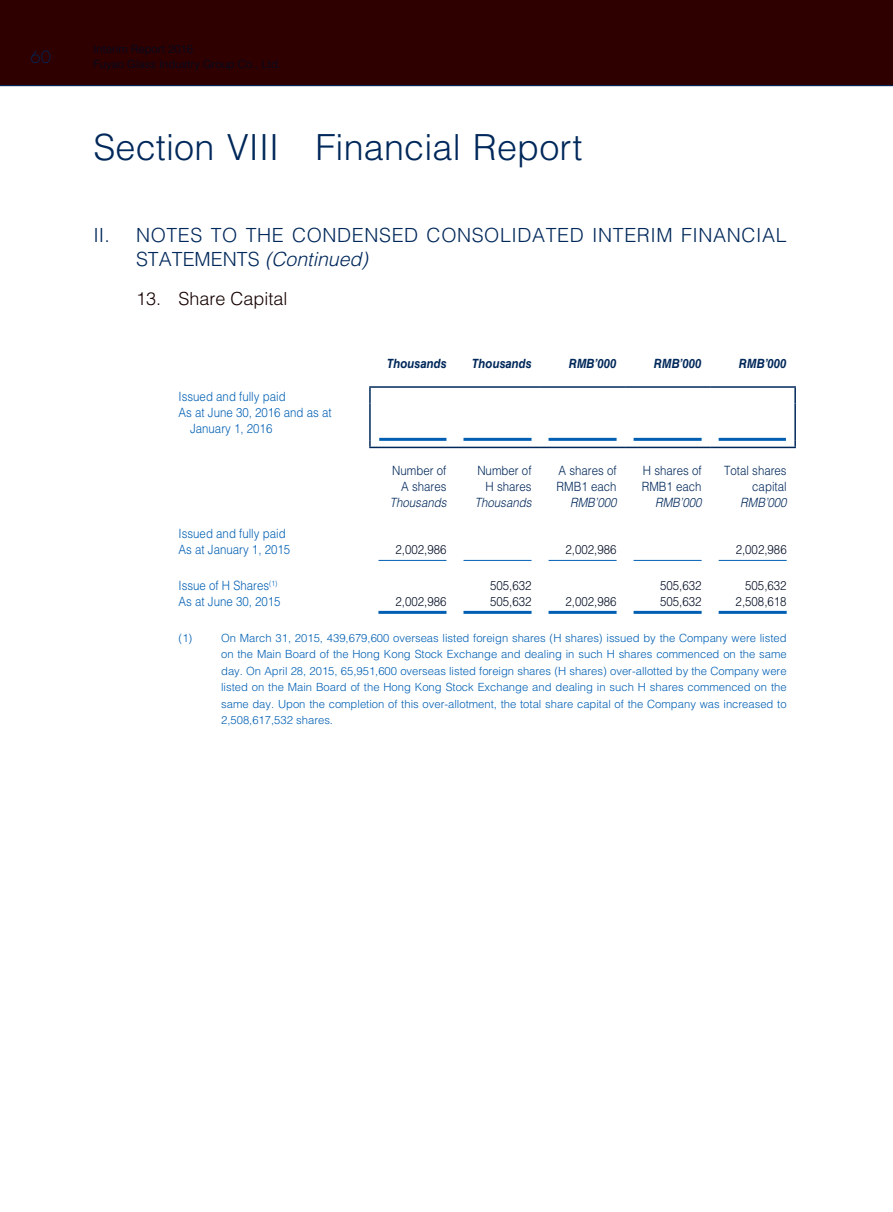
<style>
.page{position:relative;width:893px;height:1212px;background:#fff}
.page>*{position:absolute;margin:0;border:0;box-sizing:border-box;transform-origin:0 0}
.t1{font:300 36px "Helvetica LT Std";letter-spacing:.005em;color:#00285a}
.t2{font:300 19.5px/24px "Helvetica LT Std";letter-spacing:.03em;color:#00285a}
.t3{font:300 18px "Helvetica LT Std";color:#150000}
.t4{font:300 16.5px "Futura Std";color:#00285a}
.t5{font:300 12.75px/15.8px "Helvetica LT Std";color:#005fb3;scale:.9 1}
.t6{font:300 12.75px "Helvetica LT Std";color:#000c24;scale:.9 1}
.t7{font:300 12.75px/15.8px "Helvetica LT Std";color:#00285a;text-align:right;scale:.9 1}
.t8{font:italic 700 12.75px "Helvetica LT Std";color:#00285a;scale:.9 1}
.t9{font:italic 300 12.75px "Helvetica LT Std";color:#00285a;scale:.9 1}
.t10{font:300 11.25px/16.5px "Helvetica LT Std";color:#005fb3;text-align:justify}
.t11{font:300 11.25px/15px "Helvetica LT Std";color:#000c24}
.s1{font-style:italic}
</style>
<div class="page">
<div style="left:0;top:0;width:893px;height:86px;background:#2e0000"></div>
<hr style="left:0;top:85px;width:893px;height:1px;background:#00285a">
<hr style="left:369px;top:386px;width:86px;height:2px;background:#00285a">
<svg style="left:369px;top:388px;width:2px;height:15px"></svg>
<hr style="left:455px;top:386px;width:85px;height:2px;background:#00285a">
<hr style="left:540px;top:386px;width:85px;height:2px;background:#00285a">
<hr style="left:625px;top:386px;width:85px;height:2px;background:#00285a">
<hr style="left:710px;top:386px;width:86px;height:2px;background:#00285a">
<svg style="left:794px;top:388px;width:2px;height:15px"></svg>
<hr style="left:369px;top:403px;width:2px;height:32px;background:#00285a">
<hr style="left:794px;top:403px;width:2px;height:32px;background:#00285a">
<svg style="left:369px;top:435px;width:2px;height:12px"></svg>
<svg style="left:794px;top:435px;width:2px;height:12px"></svg>
<hr style="left:369px;top:447px;width:86px;height:1px;background:#00285a">
<hr style="left:455px;top:447px;width:85px;height:1px;background:#00285a">
<hr style="left:540px;top:447px;width:85px;height:1px;background:#00285a">
<hr style="left:625px;top:447px;width:85px;height:1px;background:#00285a">
<hr style="left:710px;top:447px;width:86px;height:1px;background:#00285a">
<hr style="left:379px;top:438px;width:67px;height:3px;background:#005fb3">
<hr style="left:463px;top:438px;width:68px;height:3px;background:#005fb3">
<hr style="left:549px;top:438px;width:68px;height:3px;background:#005fb3">
<hr style="left:634px;top:438px;width:68px;height:3px;background:#005fb3">
<hr style="left:719px;top:438px;width:67px;height:3px;background:#005fb3">
<hr style="left:378px;top:560px;width:68px;height:1px;background:#005fb3">
<hr style="left:463px;top:560px;width:68px;height:1px;background:#005fb3">
<hr style="left:549px;top:560px;width:68px;height:1px;background:#005fb3">
<hr style="left:634px;top:560px;width:68px;height:1px;background:#005fb3">
<hr style="left:719px;top:560px;width:68px;height:1px;background:#005fb3">
<hr style="left:378px;top:611px;width:68px;height:3px;background:#005fb3">
<hr style="left:463px;top:611px;width:68px;height:3px;background:#005fb3">
<hr style="left:549px;top:611px;width:68px;height:3px;background:#005fb3">
<hr style="left:634px;top:611px;width:68px;height:3px;background:#005fb3">
<hr style="left:719px;top:611px;width:68px;height:3px;background:#005fb3">
<h3 class="t4" style="left:31px;top:47px;width:22px">60</h3>
<p class="t11" style="left:94px;top:42px;width:189px">Interim Report 2016<br>Fuyao Glass Industry Group Co., Ltd.</p>
<h1 class="t1" style="left:94px;top:124px;width:490px">Section VIII Financial Report</h1>
<h2 class="t2" style="left:136px;top:222px;width:652px;text-indent:-43px">II. NOTES TO THE CONDENSED CONSOLIDATED INTERIM FINANCIAL<br>STATEMENTS <span class="s1">(Continued)</span></h2>
<h3 class="t3" style="left:136px;top:288px;width:153px">13. Share Capital</h3>
<p class="t5" style="left:179px;top:389px;width:121px">Issued and fully paid</p>
<p class="t5" style="left:179px;top:405px;width:172px">As at June 30, 2016 and as at</p>
<p class="t5" style="left:190px;top:420px;width:93px">January 1, 2016</p>
<p class="t5" style="left:179px;top:526px;width:126px">Issued and fully paid<br>As at January 1, 2015</p>
<p class="t8" style="left:387px;top:356px;width:67px">Thousands</p>
<p class="t8" style="left:472px;top:356px;width:67px">Thousands</p>
<p class="t8" style="left:569px;top:356px;width:55px">RMB’000</p>
<p class="t8" style="left:654px;top:356px;width:55px">RMB’000</p>
<p class="t8" style="left:739px;top:356px;width:55px">RMB’000</p>
<p class="t7" style="left:392px;top:463px;width:62px">Number of<br>A shares</p>
<p class="t7" style="left:477px;top:463px;width:62px">Number of<br>H shares</p>
<p class="t7" style="left:557px;top:463px;width:68px;text-align:left">A shares of<br>RMB1 each</p>
<p class="t7" style="left:642px;top:463px;width:68px;text-align:left">H shares of<br>RMB1 each</p>
<p class="t7" style="left:724px;top:463px;width:71px">Total shares capital</p>
<p class="t9" style="left:390px;top:494px;width:65px">Thousands</p>
<p class="t9" style="left:475px;top:494px;width:65px">Thousands</p>
<p class="t9" style="left:570px;top:494px;width:53px">RMB’000</p>
<p class="t9" style="left:655px;top:494px;width:53px">RMB’000</p>
<p class="t9" style="left:740px;top:494px;width:53px">RMB’000</p>
<p class="t6" style="left:395px;top:542px;width:58px">2,002,986</p>
<p class="t6" style="left:566px;top:542px;width:58px">2,002,986</p>
<p class="t6" style="left:736px;top:542px;width:58px">2,002,986</p>
<p class="t5" style="left:179px;top:578px;width:111px">Issue of H Shares<sup>(1)</sup></p>
<p class="t6" style="left:490px;top:578px;width:48px">505,632</p>
<p class="t6" style="left:660px;top:578px;width:48px">505,632</p>
<p class="t6" style="left:745px;top:578px;width:48px">505,632</p>
<p class="t5" style="left:179px;top:593px;width:115px">As at June 30, 2015</p>
<p class="t6" style="left:395px;top:593px;width:58px">2,002,986</p>
<p class="t6" style="left:490px;top:593px;width:48px">505,632</p>
<p class="t6" style="left:565px;top:593px;width:58px">2,002,986</p>
<p class="t6" style="left:660px;top:593px;width:48px">505,632</p>
<p class="t6" style="left:736px;top:593px;width:58px">2,508,618</p>
<p class="t10" style="left:179px;top:629px;width:15px">(1)</p>
<p class="t10" style="left:221px;top:629px;width:567px">On March 31, 2015, 439,679,600 overseas listed foreign shares (H shares) issued by the Company were listed on the Main Board of the Hong Kong Stock Exchange and dealing in such H shares commenced on the same day. On April 28, 2015, 65,951,600 overseas listed foreign shares (H shares) over-allotted by the Company were listed on the Main Board of the Hong Kong Stock Exchange and dealing in such H shares commenced on the same day. Upon the completion of this over-allotment, the total share capital of the Company was increased to 2,508,617,532 shares.</p>
</div>
